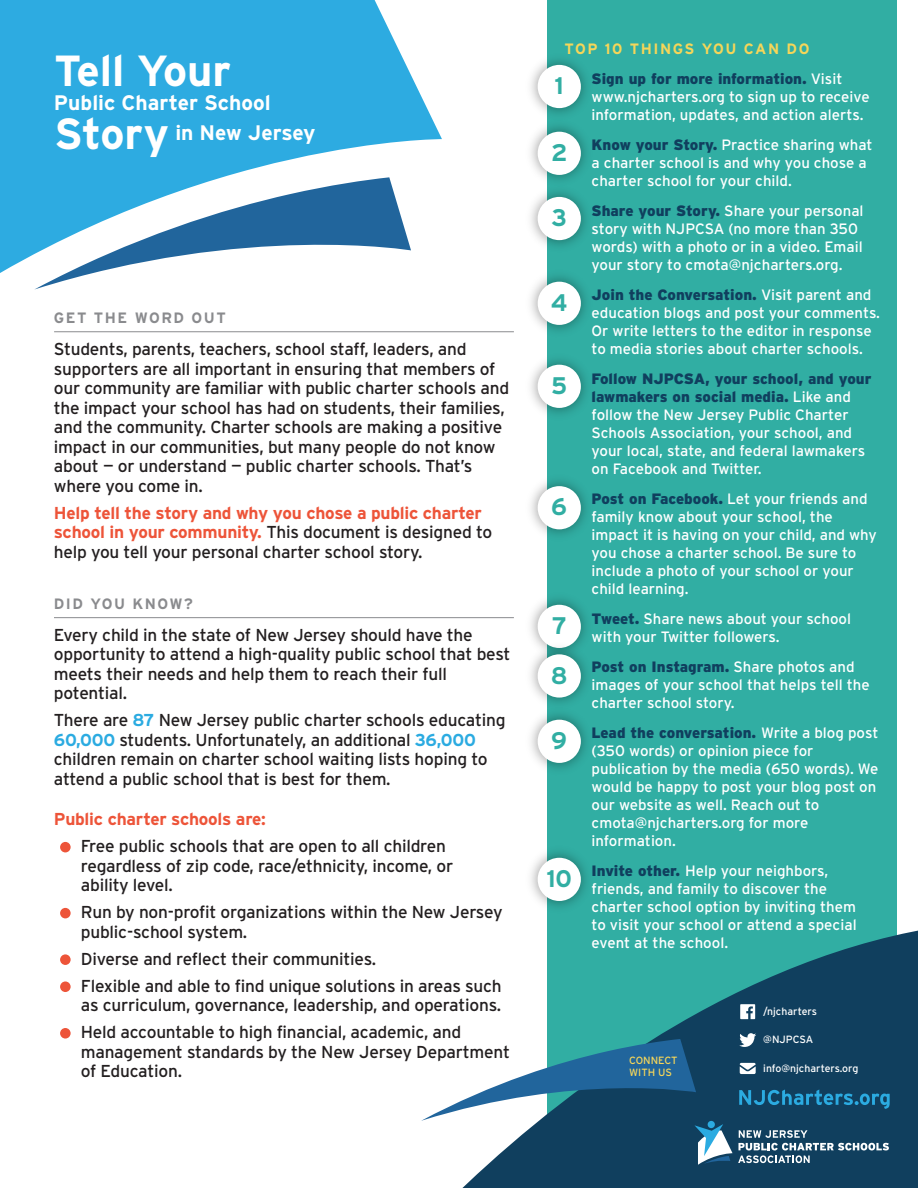
<style>
.page{position:relative;width:918px;height:1188px;background:#fff}
.page>*{position:absolute;margin:0;border:0;box-sizing:border-box;transform-origin:0 0}
.t1{font:700 43.5px "Interstate";color:#fff}
.t2{font:700 24px/49.5px "Interstate";color:#31aea3}
.t3{font:700 21px/30px "Interstate";color:#fff}
.t4{font:17.25px/19.5px "Interstate";letter-spacing:-.015em;color:#231f20}
.t5{font:700 17.25px/19.5px "Interstate";letter-spacing:-.015em;color:#ed5439}
.t6{font:15px/18px "Interstate";color:#fff}
.t7{font:900 15px/30px "Interstate";color:#103f5e}
.t8{font:700 15px "Interstate";letter-spacing:.1em;color:#8a8b8e}
.t9{font:10.5px "Interstate";color:#fff}
.t10{font:10.5px/12px "Interstate";color:#f6d659}
.s1{font-size:43.5px}
.s2{font-weight:400;color:#231f20}
.s3{font-weight:700;color:#2babe1}
.s4{font-weight:700;color:#f6d659}
.s5{font-weight:400;color:#fff}
.s6{font-weight:900;color:#103f5e}
</style>
<div class="page">
<div style="left:547px;top:0;width:350px;height:1188px;background:#31aea3"></div>
<svg style="left:0;top:0;width:442px;height:290px;fill:#2dabe1"></svg>
<hr style="left:54px;top:617px;width:460px;height:1px;background:#8a8b8e">
<hr style="left:54px;top:331px;width:460px;height:1px;background:#8a8b8e">
<svg style="left:462px;top:930px;width:456px;height:258px"></svg>
<svg style="left:740px;top:1004px;width:15px;height:15px"></svg>
<svg style="left:421px;top:1033px;width:469px;height:132px"></svg>
<img style="left:531px;top:59px;width:55px;height:55px">
<div style="left:538px;top:65px;width:43px;height:43px;background:#fff;border-radius:50%"></div>
<img style="left:531px;top:126px;width:55px;height:54px">
<div style="left:538px;top:132px;width:43px;height:43px;background:#fff;border-radius:50%"></div>
<img style="left:531px;top:192px;width:55px;height:54px">
<div style="left:538px;top:197px;width:43px;height:43px;background:#fff;border-radius:50%"></div>
<img style="left:531px;top:276px;width:55px;height:55px">
<div style="left:538px;top:282px;width:43px;height:43px;background:#fff;border-radius:50%"></div>
<img style="left:531px;top:359px;width:55px;height:55px">
<div style="left:538px;top:365px;width:43px;height:43px;background:#fff;border-radius:50%"></div>
<img style="left:531px;top:480px;width:55px;height:55px">
<div style="left:538px;top:486px;width:43px;height:43px;background:#fff;border-radius:50%"></div>
<img style="left:531px;top:599px;width:55px;height:39px">
<div style="left:538px;top:605px;width:43px;height:43px;background:#fff;border-radius:50%"></div>
<img style="left:531px;top:638px;width:55px;height:65px">
<div style="left:538px;top:654px;width:43px;height:44px;background:#fff;border-radius:50%"></div>
<img style="left:531px;top:714px;width:55px;height:55px">
<div style="left:538px;top:720px;width:43px;height:43px;background:#fff;border-radius:50%"></div>
<img style="left:531px;top:852px;width:55px;height:55px">
<div style="left:538px;top:858px;width:43px;height:43px;background:#fff;border-radius:50%"></div>
<div style="left:60px;top:842px;width:11px;height:10px;background:#ed5439;border-radius:50%"></div>
<div style="left:60px;top:908px;width:11px;height:10px;background:#ed5439;border-radius:50%"></div>
<div style="left:60px;top:954px;width:11px;height:11px;background:#ed5439;border-radius:50%"></div>
<div style="left:60px;top:981px;width:11px;height:11px;background:#ed5439;border-radius:50%"></div>
<div style="left:60px;top:1028px;width:11px;height:11px;background:#ed5439;border-radius:50%"></div>
<h1 class="t1" style="left:54px;top:46px;width:179px">Tell Your</h1>
<h3 class="t3" style="left:54px;top:87px;width:263px">Public Charter School<br><span class="s1">Story</span> in New Jersey</h3>
<p class="t8" style="left:54px;top:310px;width:174px">GET THE WORD OUT</p>
<p class="t4" style="left:54px;top:339px;width:457px">Students, parents, teachers, school staff, leaders, and supporters are all important in ensuring that members of our community are familiar with public charter schools and the impact your school has had on students, their families, and the community. Charter schools are making a positive impact in our communities, but many people do not know about — or understand — public charter schools. That’s where you come in.</p>
<p class="t5" style="left:54px;top:503px;width:440px">Help tell the story and why you chose a public charter school in your community. <span class="s2">This document is designed to help you tell your personal charter school story.</span></p>
<p class="t8" style="left:54px;top:595px;width:141px">DID YOU KNOW?</p>
<p class="t4" style="left:54px;top:625px;width:458px">Every child in the state of New Jersey should have the opportunity to attend a high-quality public school that best meets their needs and help them to reach their full potential.</p>
<p class="t4" style="left:54px;top:710px;width:453px">There are <span class="s3">87</span> New Jersey public charter schools educating <span class="s3">60,000</span> students. Unfortunately, an additional <span class="s3">36,000 </span>children remain on charter school waiting lists hoping to attend a public school that is best for them.</p>
<p class="t5" style="left:54px;top:809px;width:214px">Public charter schools are:</p>
<p class="t4" style="left:81px;top:836px;width:374px">Free public schools that are open to all children regardless of zip code, race/ethnicity, income, or ability level.</p>
<p class="t4" style="left:81px;top:902px;width:423px">Run by non-profit organizations within the New Jersey public-school system.</p>
<p class="t4" style="left:81px;top:945px;width:422px;line-height:27px">Diverse and reflect their communities.<br>Flexible and able to find unique solutions in areas such</p>
<p class="t4" style="left:81px;top:992px;width:422px;line-height:27px">as curriculum, governance, leadership, and operations.<br>Held accountable to high financial, academic, and</p>
<p class="t4" style="left:81px;top:1042px;width:431px">management standards by the New Jersey Department of Education.</p>
<p class="t7" style="left:592px;top:33px;width:252px;text-indent:-27px"><span class="s4">TOP 10 THINGS YOU CAN DO<br></span>Sign up for more information. <span class="s5">Visit</span></p>
<p class="t6" style="left:592px;top:88px;width:280px">www.njcharters.org to sign up to receive information, updates, and action alerts.</p>
<p class="t6" style="left:592px;top:136px;width:283px"><span class="s6">Know your Story.</span> Practice sharing what a charter school is and why you chose a charter school for your child.</p>
<p class="t6" style="left:592px;top:202px;width:274px"><span class="s6">Share your Story.</span> Share your personal story with NJPCSA (no more than 350 words) with a photo or in a video. Email your story to cmota@njcharters.org.</p>
<p class="t6" style="left:592px;top:286px;width:290px"><span class="s6">Join the Conversation.</span> Visit parent and education blogs and post your comments.<br>Or write letters to the editor in response to media stories about charter schools.</p>
<p class="t6" style="left:592px;top:370px;width:281px"><span class="s6">Follow NJPCSA, your school, and your lawmakers on social media.</span> Like and follow the New Jersey Public Charter Schools Association, your school, and your local, state, and federal lawmakers on Facebook and Twitter.</p>
<p class="t6" style="left:592px;top:490px;width:287px"><span class="s6">Post on Facebook.</span> Let your friends and family know about your school, the impact it is having on your child, and why you chose a charter school. Be sure to include a photo of your school or your child learning.</p>
<p class="t6" style="left:592px;top:610px;width:261px"><span class="s6">Tweet.</span> Share news about your school with your Twitter followers.</p>
<p class="t6" style="left:592px;top:658px;width:280px"><span class="s6">Post on Instagram.</span> Share photos and images of your school that helps tell the charter school story.</p>
<p class="t6" style="left:592px;top:724px;width:288px"><span class="s6">Lead the conversation.</span> Write a blog post (350 words) or opinion piece for publication by the media (650 words). We would be happy to post your blog post on our website as well. Reach out to cmota@njcharters.org for more information.</p>
<p class="t6" style="left:592px;top:862px;width:267px"><span class="s6">Invite other.</span> Help your neighbors, friends, and family to discover the charter school option by inviting them to visit your school or attend a special event at the school.</p>
<h2 class="t2" style="left:555px;top:61px;width:11px">1</h2>
<h2 class="t2" style="left:551px;top:128px;width:18px">2</h2>
<h2 class="t2" style="left:552px;top:193px;width:17px">3</h2>
<h2 class="t2" style="left:551px;top:278px;width:18px">4</h2>
<h2 class="t2" style="left:551px;top:361px;width:18px">5</h2>
<h2 class="t2" style="left:551px;top:482px;width:17px">6</h2>
<h2 class="t2" style="left:551px;top:601px;width:18px">7<br>8</h2>
<h2 class="t2" style="left:551px;top:716px;width:17px">9</h2>
<h2 class="t2" style="left:546px;top:854px;width:27px">10</h2>
<p class="t9" style="left:763px;top:1006px;width:55px">/njcharters</p>
<p class="t10" style="left:629px;top:1054px;width:50px">CONNECT<br>WITH US</p>
<p class="t9" style="left:763px;top:1034px;width:51px">@NJPCSA</p>
<p class="t9" style="left:763px;top:1062px;width:97px">info@njcharters.org</p>
</div>
